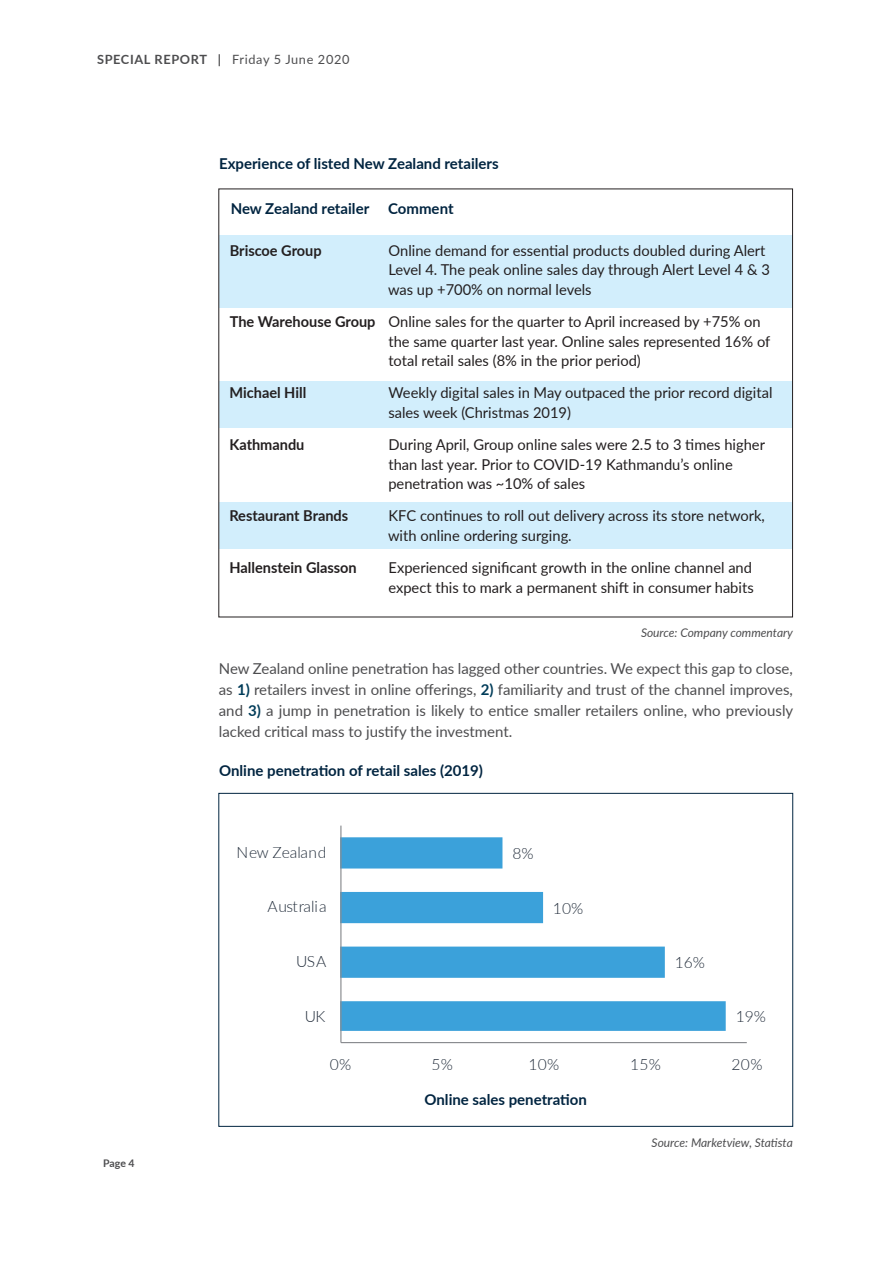
<style>
.page{position:relative;width:893px;height:1263px;background:#fff}
.page>*{position:absolute;margin:0;border:0;box-sizing:border-box;transform-origin:0 0}
.t1{font:300 15.6px "Lato";letter-spacing:.005em;color:#222d3b}
._01_FB_Body_Copy_DRO{font:15px/19.5px "Lato";color:#231f20}
._01_FB_Body_Copy_DRO-2{font:15px/21px "Lato";color:#4d4d4f;text-align:justify}
._01_FB_Body_Copy_DRO-3{font:700 15px "Lato";color:#002440}
._01_FB_Body_Copy_DRO-4{font:700 15px "Lato";color:#231f20}
.t2{font:12.75px "Lato";letter-spacing:.05em;color:#4d4d4f}
._01_FB_Body_Copy_DRO-5{font:italic 12px "Lato";color:#4d4d4f}
._01_FB_Body_Copy_DRO-6{font:700 10.5px "Lato";color:#4d4d4f}
.s1{font-weight:700}
.s2{font-weight:700;color:#003c59}
</style>
<div class="page">
<div style="left:219px;top:235px;width:574px;height:73px;background:#d2eefc"></div>
<div style="left:219px;top:381px;width:574px;height:47px;background:#d2eefc"></div>
<div style="left:219px;top:502px;width:574px;height:47px;background:#d2eefc"></div>
<svg style="left:341px;top:837px;width:385px;height:194px"></svg>
<hr style="left:341px;top:1042px;width:406px;height:1px;background:#898b8f">
<hr style="left:340px;top:825px;width:1px;height:217px;background:#898b8f">
<p class="t2" style="left:97px;top:51px;width:254px"><span class="s1">SPECIAL REPORT |</span> Friday 5 June 2020</p>
<p class="_01_FB_Body_Copy_DRO-3" style="left:219px;top:153px;width:281px">Experience of listed New Zealand retailers</p>
<p class="_01_FB_Body_Copy_DRO-3" style="left:231px;top:197px;width:140px">New Zealand retailer</p>
<p class="_01_FB_Body_Copy_DRO-3" style="left:388px;top:197px;width:67px">Comment</p>
<p class="_01_FB_Body_Copy_DRO-4" style="left:230px;top:239px;width:93px">Briscoe Group</p>
<p class="_01_FB_Body_Copy_DRO" style="left:388px;top:240px;width:383px">Online demand for essential products doubled during Alert<br>Level 4. The peak online sales day through Alert Level 4 &amp; 3 was up +700% on normal levels</p>
<p class="_01_FB_Body_Copy_DRO" style="left:388px;top:311px;width:383px;text-indent:-159px"><span class="s1">The Warehouse Group</span> Online sales for the quarter to April increased by +75% on the same quarter last year. Online sales represented 16% of total retail sales (8% in the prior period)</p>
<p class="_01_FB_Body_Copy_DRO-4" style="left:229px;top:382px;width:78px">Michael Hill</p>
<p class="_01_FB_Body_Copy_DRO" style="left:388px;top:382px;width:386px">Weekly digital sales in May outpaced the prior record digital sales week (Christmas 2019)</p>
<p class="_01_FB_Body_Copy_DRO-4" style="left:229px;top:434px;width:77px">Kathmandu</p>
<p class="_01_FB_Body_Copy_DRO" style="left:388px;top:434px;width:378px">During April, Group online sales were 2.5 to 3 times higher than last year. Prior to COVID-19 Kathmandu’s online penetration was ~10% of sales</p>
<p class="_01_FB_Body_Copy_DRO-4" style="left:229px;top:505px;width:120px">Restaurant Brands</p>
<p class="_01_FB_Body_Copy_DRO" style="left:388px;top:505px;width:378px">KFC continues to roll out delivery across its store network, with online ordering surging.</p>
<p class="_01_FB_Body_Copy_DRO-4" style="left:229px;top:557px;width:129px">Hallenstein Glasson</p>
<p class="_01_FB_Body_Copy_DRO" style="left:388px;top:557px;width:367px">Experienced significant growth in the online channel and expect this to mark a permanent shift in consumer habits</p>
<p class="_01_FB_Body_Copy_DRO-5" style="left:641px;top:624px;width:153px">Source: Company commentary</p>
<p class="_01_FB_Body_Copy_DRO-2" style="left:219px;top:658px;width:576px">New Zealand online penetration has lagged other countries. We expect this gap to close, as <span class="s2">1)</span> retailers invest in online offerings, <span class="s2">2)</span> familiarity and trust of the channel improves, and <span class="s2">3)</span> a jump in penetration is likely to entice smaller retailers online, who previously lacked critical mass to justify the investment.</p>
<p class="_01_FB_Body_Copy_DRO-3" style="left:219px;top:760px;width:265px">Online penetration of retail sales (2019)</p>
<p class="t1" style="left:237px;top:841px;width:91px">New Zealand</p>
<p class="t1" style="left:512px;top:843px;width:23px">8%</p>
<p class="t1" style="left:268px;top:896px;width:61px">Australia</p>
<p class="t1" style="left:553px;top:897px;width:32px">10%</p>
<p class="t1" style="left:296px;top:950px;width:32px">USA</p>
<p class="t1" style="left:675px;top:952px;width:32px">16%</p>
<p class="t1" style="left:305px;top:1005px;width:22px">UK</p>
<p class="t1" style="left:736px;top:1005px;width:32px">19%</p>
<p class="t1" style="left:330px;top:1053px;width:23px">0%</p>
<p class="t1" style="left:431px;top:1053px;width:23px">5%</p>
<p class="t1" style="left:528px;top:1053px;width:32px">10%</p>
<p class="t1" style="left:630px;top:1053px;width:32px">15%</p>
<p class="t1" style="left:732px;top:1053px;width:32px">20%</p>
<p class="_01_FB_Body_Copy_DRO-6" style="left:103px;top:1155px;width:33px">Page 4</p>
<p class="_01_FB_Body_Copy_DRO-3" style="left:424px;top:1088px;width:164px">Online sales penetration</p>
<p class="_01_FB_Body_Copy_DRO-5" style="left:652px;top:1134px;width:143px">Source: Marketview, Statista</p>
</div>
